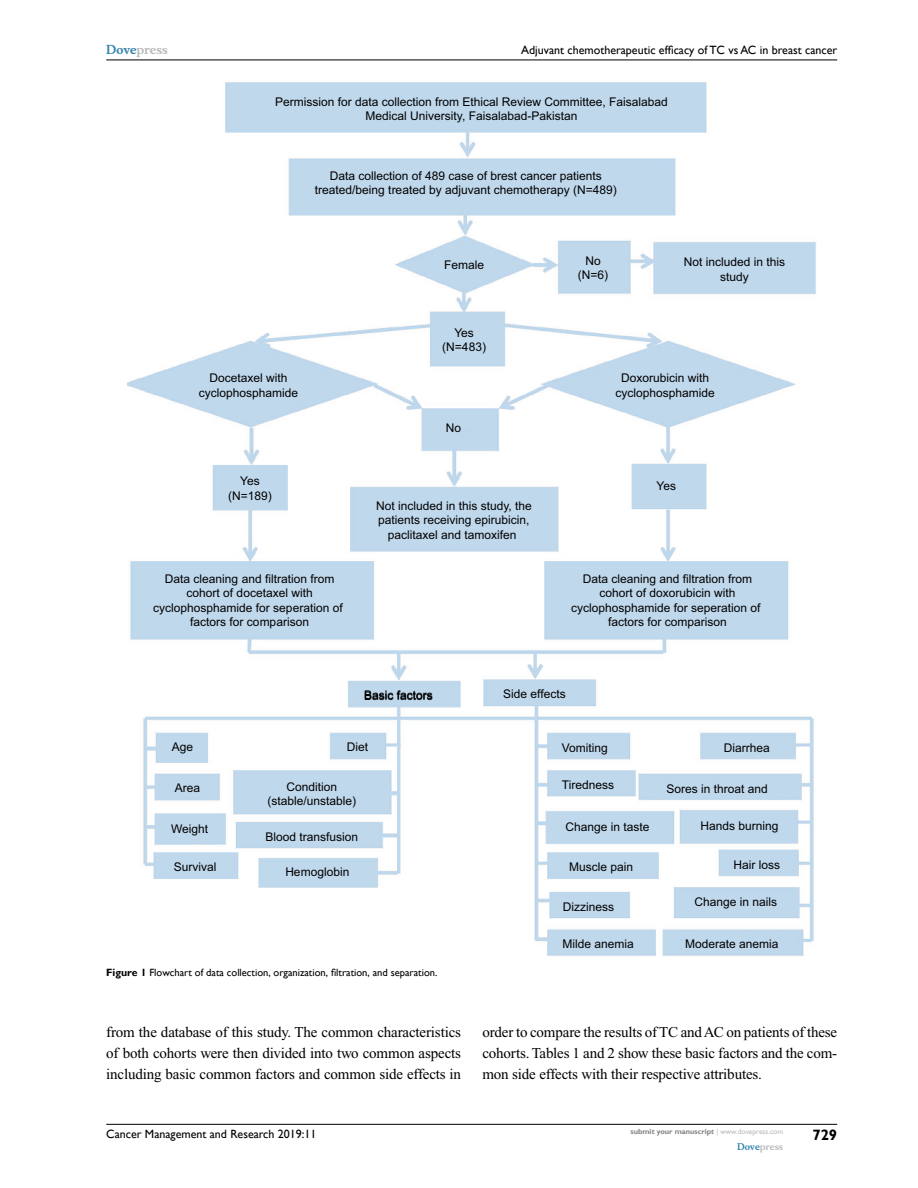
<style>
.page{position:relative;width:918px;height:1188px;background:#fff}
.page>*{position:absolute;margin:0;border:0;box-sizing:border-box;transform-origin:0 0}
.t1{font:15px/21px "Times New Roman";letter-spacing:-.01em;color:#000;text-align:justify}
.t2{font:700 15px "Gill Sans";color:#000}
.t3{font:12px/14.4px "Arial";color:#000;text-align:center}
.t4{font:12px "Gill Sans";color:#000}
.t5{font:700 12px "Musee";color:#b8babc}
.t6{font:10.5px "Gill Sans";color:#000}
.t7{font:700 9px "Musee";color:#b8babc}
.t8{font:700 7.5px "Gill Sans";color:#808285}
.s1{color:#3785ad}
.s2{font-weight:700}
.s3{font-weight:400;color:#b8babc}
</style>
<div class="page">
<hr style="left:106px;top:1124px;width:731px;height:1px;background:#000">
<hr style="left:106px;top:60px;width:731px;height:1px;background:#000">
<img style="left:127px;top:82px;width:689px;height:874px">
<p class="t5" style="left:106px;top:43px;width:63px"><span class="s1">Dove</span>press</p>
<p class="t4" style="left:521px;top:43px;width:318px">Adjuvant chemotherapeutic efficacy of TC vs AC in breast cancer</p>
<p class="t3" style="left:275px;top:94px;width:394px">Permission for data collection from Ethical Review Committee, Faisalabad<br>Medical University, Faisalabad-Pakistan</p>
<p class="t3" style="left:315px;top:168px;width:303px">Data collection of 489 case of brest cancer patients treated/being treated by adjuvant chemotherapy (N=489)</p>
<p class="t3" style="left:199px;top:371px;width:101px">Docetaxel with cyclophosphamide</p>
<p class="t3" style="left:444px;top:258px;width:42px">Female</p>
<p class="t3" style="left:442px;top:325px;width:45px">Yes (N=483)</p>
<p class="t3" style="left:446px;top:421px;width:17px">No</p>
<p class="t3" style="left:578px;top:254px;width:32px">No (N=6)</p>
<p class="t3" style="left:684px;top:255px;width:103px">Not included in this study</p>
<p class="t3" style="left:615px;top:371px;width:101px">Doxorubicin with cyclophosphamide</p>
<p class="t3" style="left:228px;top:474px;width:45px">Yes (N=189)</p>
<p class="t3" style="left:656px;top:479px;width:21px">Yes</p>
<p class="t3" style="left:376px;top:499px;width:157px">Not included in this study, the patients receiving epirubicin, paclitaxel and tamoxifen</p>
<p class="t3" style="left:153px;top:571px;width:191px">Data cleaning and filtration from cohort of docetaxel with cyclophosphamide for seperation of factors for comparison</p>
<p class="t3" style="left:571px;top:571px;width:191px">Data cleaning and filtration from cohort of doxorubicin with cyclophosphamide for seperation of factors for comparison</p>
<p class="t3" style="left:364px;top:688px;width:70px">Basic factors</p>
<p class="t3" style="left:172px;top:740px;width:23px">Age</p>
<p class="t3" style="left:347px;top:740px;width:23px">Diet</p>
<p class="t3" style="left:267px;top:779px;width:90px">Condition (stable/unstable)</p>
<p class="t3" style="left:265px;top:829px;width:94px">Blood transfusion</p>
<p class="t3" style="left:285px;top:865px;width:66px">Hemoglobin</p>
<p class="t3" style="left:175px;top:780px;width:27px">Area</p>
<p class="t3" style="left:171px;top:822px;width:39px">Weight</p>
<p class="t3" style="left:174px;top:860px;width:44px">Survival</p>
<p class="t6" style="left:106px;top:966px;width:333px"><span class="s2">Figure 1</span> Flowchart of data collection, organization, filtration, and separation.</p>
<p class="t3" style="left:503px;top:687px;width:64px">Side effects</p>
<p class="t3" style="left:562px;top:741px;width:48px">Vomiting</p>
<p class="t3" style="left:724px;top:740px;width:48px">Diarrhea</p>
<p class="t3" style="left:562px;top:777px;width:54px">Tiredness</p>
<p class="t3" style="left:666px;top:782px;width:103px">Sores in throat and</p>
<p class="t3" style="left:566px;top:820px;width:86px">Change in taste</p>
<p class="t3" style="left:701px;top:818px;width:80px">Hands burning</p>
<p class="t3" style="left:569px;top:859px;width:66px">Muscle pain</p>
<p class="t3" style="left:734px;top:858px;width:48px">Hair loss</p>
<p class="t3" style="left:563px;top:900px;width:53px">Dizziness</p>
<p class="t3" style="left:694px;top:895px;width:84px">Change in nails</p>
<p class="t3" style="left:562px;top:937px;width:73px">Milde anemia</p>
<p class="t3" style="left:685px;top:936px;width:95px">Moderate anemia</p>
<p class="t1" style="left:106px;top:1021px;width:356px">from the database of this study. The common characteristics of both cohorts were then divided into two common aspects including basic common factors and common side effects in</p>
<p class="t1" style="left:482px;top:1021px;width:356px">order to compare the results of TC and AC on patients of these cohorts. Tables 1 and 2 show these basic factors and the com&shy;mon side effects with their respective attributes.</p>
<p class="t4" style="left:106px;top:1127px;width:212px">Cancer Management and Research 2019:11</p>
<p class="t8" style="left:631px;top:1127px;width:154px">submit your manuscript <span class="s3">| www.dovepress.com</span></p>
<p class="t7" style="left:737px;top:1141px;width:48px"><span class="s1">Dove</span>press</p>
<p class="t2" style="left:812px;top:1126px;width:26px">729</p>
</div>
